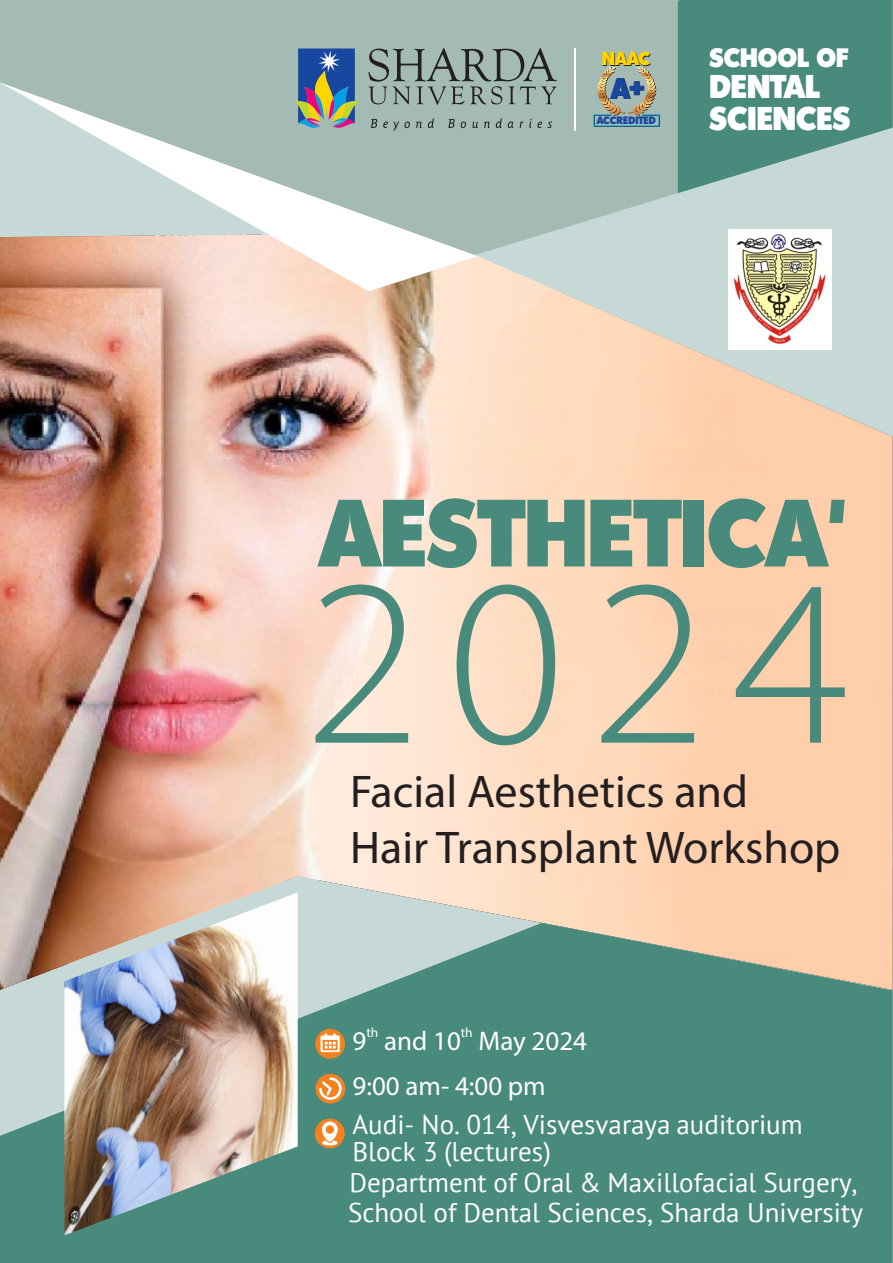
<style>
.page{position:relative;width:893px;height:1263px;background:#fff}
.page>*{position:absolute;margin:0;border:0;box-sizing:border-box;transform-origin:0 0}
.t1{font:300 239.25px "Myriad Pro";color:#488a7c}
.t2{font:91.8px "Admo Display Lys";color:#488a7c}
.t3{font:46.05px/55.3px "Myriad Pro";color:#231f20}
.t4{font:31.65px/31.8px "Admo Display Lys";color:#fff}
.t5{font:28.5px "Admo Display Lys";color:#17479e}
.t6{font:27px/27px "PT Sans";color:#fff}
.t7{font:27px/44.5px "Myriad Pro";color:#fff}
.t8{font:25.65px "Admo Display Lys";color:#fff}
.t9{font:18.15px "Admo Display Lys";color:#ffd500}
.t10{font:13.5px "Myriad Pro";color:#fff}
.t11{font:10.35px "Admo Display Lys";color:#17479e}
.s1{font-size:27px}
</style>
<div class="page">
<img style="left:0;top:259px;width:893px;height:664px">
<svg style="left:0;top:0;width:893px;height:259px;background:#aac0bb"></svg>
<svg style="left:678px;top:0;width:215px;height:205px;background:#639b8f"></svg>
<svg style="left:293px;top:24px;width:264px;height:107px;background:#8ba1a4"></svg>
<svg style="left:593px;top:66px;width:67px;height:61px;background:#a2ae9e"></svg>
<hr style="left:574px;top:48px;width:2px;height:82px;background:#fff">
<svg style="left:0;top:923px;width:893px;height:340px;background:#5e9486"></svg>
<img style="left:64px;top:892px;width:234px;height:343px">
<div style="left:315px;top:1074px;width:30px;height:29px;background:#f5821f;border-radius:50%"></div>
<svg style="left:319px;top:1077px;width:23px;height:23px"></svg>
<svg style="left:315px;top:1029px;width:30px;height:30px"></svg>
<svg style="left:321px;top:1034px;width:19px;height:18px"></svg>
<svg style="left:315px;top:1118px;width:30px;height:30px"></svg>
<svg style="left:322px;top:1121px;width:16px;height:24px"></svg>
<div style="left:728px;top:229px;width:103px;height:120px;background:#fff"></div>
<img style="left:733px;top:235px;width:93px;height:109px">
<svg style="left:0;top:82px;width:478px;height:209px"></svg>
<p class="t9" style="left:602px;top:52px;width:50px">NAAC</p>
<p class="t5" style="left:611px;top:77px;width:36px">A<span class="s1">+</span></p>
<p class="t11" style="left:597px;top:116px;width:60px">ACCREDITED</p>
<p class="t8" style="left:709px;top:48px;width:140px">SCHOOL OF</p>
<p class="t4" style="left:709px;top:74px;width:143px">DENTAL<br>SCIENCES</p>
<h2 class="t2" style="left:320px;top:498px;width:529px">AESTHETICA'</h2>
<h1 class="t1" style="left:305px;top:563px;width:547px">2024</h1>
<h3 class="t3" style="left:350px;top:768px;width:492px">Facial Aesthetics and<br>Hair Transplant Workshop</h3>
<p class="t10" style="left:366px;top:1027px;width:13px">th</p>
<p class="t10" style="left:461px;top:1027px;width:13px">th</p>
<p class="t7" style="left:353px;top:1021px;width:236px">9 and 10 May 2024<br>9:00 am- 4:00 pm</p>
<p class="t6" style="left:352px;top:1110px;width:452px">Audi- No. 014, Visvesvaraya auditorium<br>Block 3 (lectures)</p>
<p class="t6" style="left:348px;top:1167px;width:516px;line-height:30px">Department of Oral &amp; Maxillofacial Surgery,<br>School of Dental Sciences, Sharda University</p>
</div>
